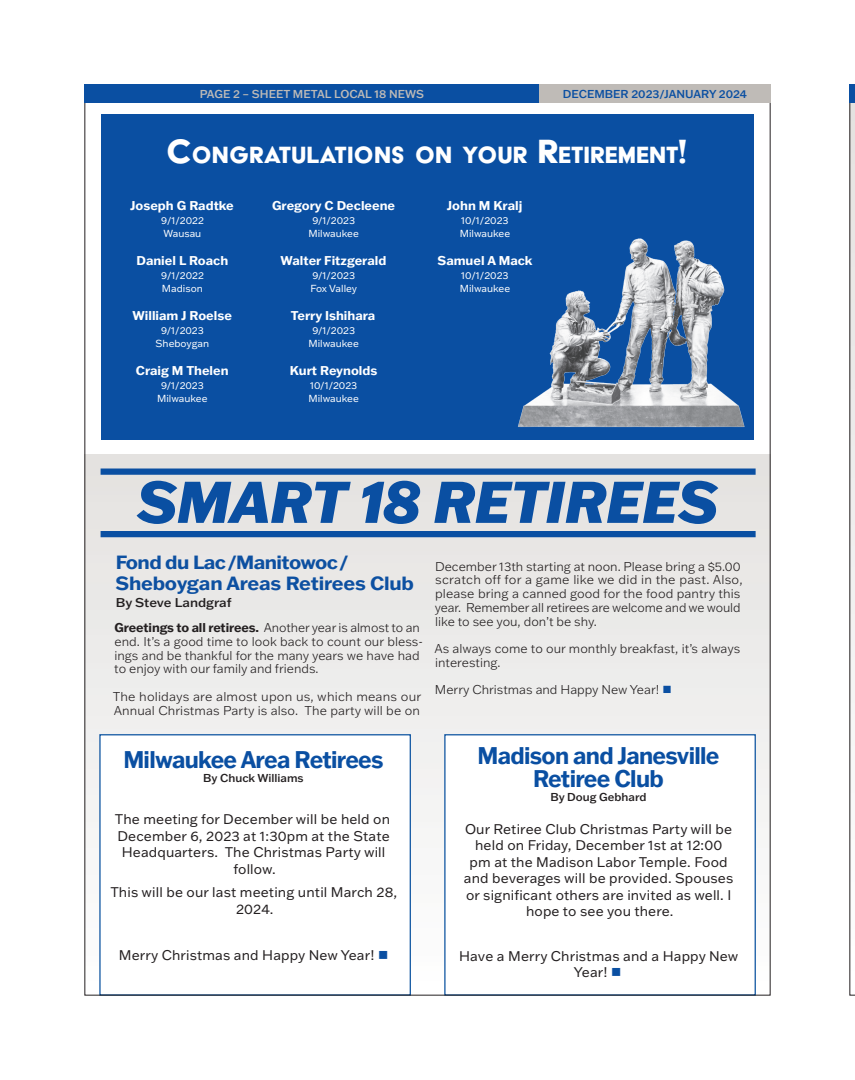
<style>
.page{position:relative;width:855px;height:1080px;background:#fff}
.page>*{position:absolute;margin:0;border:0;box-sizing:border-box;transform-origin:0 0}
.t1{font:italic 800 57.5px "Franklin Gothic ATF";letter-spacing:-.005em;color:#0a4fa2}
.t2{font:27.12px "Acier BAT Text Solid";color:#fff}
.t3{font:700 23.62px/22.5px "Franklin Gothic ATF";letter-spacing:-.03em;color:#0a4fa2;text-align:center;scale:.95 1}
.t4{font:700 18.75px/21.6px "Franklin Gothic ATF";letter-spacing:-.02em;color:#0d50a1;scale:1.04 1}
.t5{font:13.75px/16.5px "Franklin Gothic ATF";letter-spacing:.01em;color:#231f20;text-align:center}
.t6{font:300 12.5px/13.8px "Franklin Gothic ATF";color:#231f20}
.t7{font:700 12.5px "Franklin Gothic ATF";color:#fff}
.t8{font:700 12.5px/25.5px "Franklin Gothic ATF";letter-spacing:-.005em;color:#231f20}
.t9{font:500 11.25px "Franklin Gothic ATF";color:#231f20}
.t10{font:500 11.25px "Franklin Gothic ATF";color:#bfbbb7}
.t11{font:500 11.25px "Franklin Gothic ATF";color:#0a4fa2}
.t12{font:10px/13.8px "Franklin Gothic ATF";color:#fff}
.s1{font-size:38.75px}
.s2{font-weight:500}
.s3{font-weight:300}
.s4{color:#0a4fa2}
</style>
<div class="page">
<div style="left:84px;top:455px;width:687px;height:541px;background:linear-gradient(to bottom,#e2e0df,#fefefe)"></div>
<div style="left:101px;top:115px;width:653px;height:325px;background:#0a4fa2"></div>
<div style="left:99px;top:734px;width:312px;height:262px;background:#fff;border:1px solid #0a529f"></div>
<div style="left:444px;top:734px;width:312px;height:262px;background:#fff;border:1px solid #0a529f"></div>
<div style="left:101px;top:469px;width:655px;height:6px;background:#0a4fa2"></div>
<div style="left:101px;top:531px;width:655px;height:6px;background:#0a4fa2"></div>
<img style="left:518px;top:238px;width:227px;height:190px">
<div style="left:539px;top:84px;width:232px;height:19px;background:#bfbbb7"></div>
<svg style="left:849px;top:103px;width:6px;height:893px"></svg>
<div style="left:849px;top:84px;width:6px;height:19px;background:#0a4fa2"></div>
<div style="left:84px;top:84px;width:455px;height:19px;background:#0a4fa2"></div>
<p class="t10" style="left:200px;top:86px;width:226px">PAGE 2 – SHEET METAL LOCAL 18 NEWS</p>
<p class="t11" style="left:563px;top:86px;width:186px">DECEMBER 2023/JANUARY 2024</p>
<h2 class="t2" style="left:166px;top:141px;width:522px"><span class="s1">C</span>ONGRATULATIONS ON YOUR <span class="s1">R</span>ETIREMENT<span class="s1">!</span></h2>
<p class="t7" style="left:130px;top:197px;width:105px">Joseph G Radtke</p>
<p class="t12" style="left:161px;top:213px;width:44px">9/1/2022<br>Wausau</p>
<p class="t7" style="left:136px;top:252px;width:93px">Daniel L Roach</p>
<p class="t12" style="left:161px;top:268px;width:44px">9/1/2022<br>Madison</p>
<p class="t7" style="left:133px;top:307px;width:101px">William J Roelse</p>
<p class="t12" style="left:156px;top:323px;width:55px;text-align:center">9/1/2023<br>Sheboygan</p>
<p class="t7" style="left:136px;top:362px;width:94px">Craig M Thelen</p>
<p class="t12" style="left:157px;top:378px;width:52px;text-align:center">9/1/2023<br>Milwaukee</p>
<p class="t7" style="left:272px;top:197px;width:125px">Gregory C Decleene</p>
<p class="t12" style="left:308px;top:213px;width:52px;text-align:center">9/1/2023<br>Milwaukee</p>
<p class="t7" style="left:281px;top:252px;width:107px">Walter Fitzgerald</p>
<p class="t12" style="left:311px;top:268px;width:48px">9/1/2023<br>Fox Valley</p>
<p class="t7" style="left:291px;top:307px;width:86px">Terry Ishihara</p>
<p class="t12" style="left:308px;top:323px;width:52px;text-align:center">9/1/2023<br>Milwaukee</p>
<p class="t7" style="left:290px;top:362px;width:89px">Kurt Reynolds</p>
<p class="t12" style="left:308px;top:378px;width:52px">10/1/2023<br>Milwaukee</p>
<p class="t7" style="left:447px;top:197px;width:77px">John M Kralj</p>
<p class="t12" style="left:460px;top:213px;width:52px">10/1/2023<br>Milwaukee</p>
<p class="t7" style="left:438px;top:252px;width:97px">Samuel A Mack</p>
<p class="t12" style="left:460px;top:268px;width:52px">10/1/2023<br>Milwaukee</p>
<h1 class="t1" style="left:137px;top:463px;width:583px">SMART 18 RETIREES</h1>
<h3 class="t4" style="left:115px;top:551px;width:289px">Fond du Lac/Manitowoc/<br>Sheboygan Areas Retirees Club</h3>
<p class="t8" style="left:115px;top:589px;width:307px"><span class="s2">By Steve Landgraf<br></span>Greetings to all retirees. <span class="s3">Another year is almost to an</span></p>
<p class="t6" style="left:114px;top:634px;width:310px">end. It’s a good time to look back to count our bless&shy;ings and be thankful for the many years we have had to enjoy with our family and friends.</p>
<p class="t6" style="left:113px;top:689px;width:310px">The holidays are almost upon us, which means our<br>Annual Christmas Party is also. The party will be on</p>
<h3 class="t3" style="left:123px;top:747px;width:276px">Milwaukee Area Retirees</h3>
<p class="t9" style="left:203px;top:770px;width:102px">By Chuck Williams</p>
<p class="t5" style="left:115px;top:811px;width:277px">The meeting for December will be held on<br>December 6, 2023 at 1:30pm at the State<br>Headquarters. The Christmas Party will follow.</p>
<p class="t5" style="left:110px;top:884px;width:288px">This will be our last meeting until March 28,<br>2024.</p>
<p class="t5" style="left:119px;top:947px;width:271px">Merry Christmas and Happy New Year! <span class="s4">■</span></p>
<p class="t6" style="left:435px;top:559px;width:309px">December 13th starting at noon. Please bring a $5.00 scratch off for a game like we did in the past. Also, please bring a canned good for the food pantry this year. Remember all retirees are welcome and we would like to see you, don’t be shy.</p>
<p class="t6" style="left:434px;top:641px;width:307px">As always come to our monthly breakfast, it’s always interesting.</p>
<p class="t6" style="left:435px;top:683px;width:238px">Merry Christmas and Happy New Year! <span class="s4">■</span></p>
<h3 class="t3" style="left:477px;top:744px;width:256px">Madison and Janesville<br>Retiree Club</h3>
<p class="t9" style="left:550px;top:789px;width:98px">By Doug Gebhard</p>
<p class="t5" style="left:464px;top:820px;width:271px">Our Retiree Club Christmas Party will be held on Friday, December 1st at 12:00 pm at the Madison Labor Temple. Food and beverages will be provided. Spouses or significant others are invited as well. I hope to see you there.</p>
<p class="t5" style="left:459px;top:947px;width:281px">Have a Merry Christmas and a Happy New<br>Year! <span class="s4">■</span></p>
</div>
